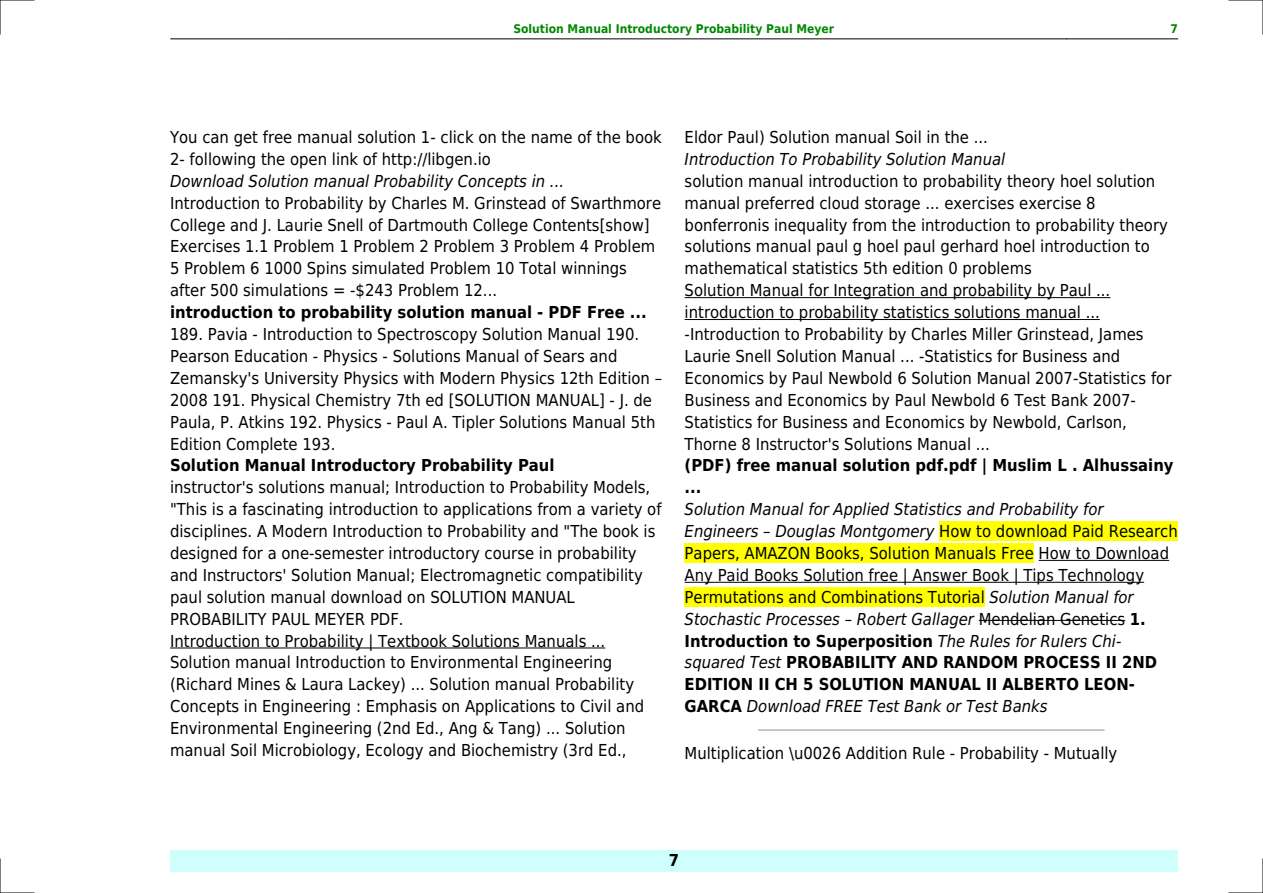
<style>
.page{position:relative;width:1263px;height:893px;background:#fff}
.page>*{position:absolute;margin:0;border:0;box-sizing:border-box;transform-origin:0 0}
.t1{font:16.5px/21.9px "DejaVu Sans Condensed";color:#000}
.t2{font:italic 16.5px/21.9px "DejaVu Sans Condensed";color:#000}
.t3{font:700 16.5px/21.9px "DejaVu Sans Condensed";color:#000}
.t4{font:700 12px "DejaVu Sans Condensed";color:#080}
.s1{font-style:normal}
.s2{font-weight:700;font-style:normal}
</style>
<div class="page">
<hr style="left:170px;top:39px;width:111px;height:1px;background:#000">
<hr style="left:281px;top:39px;width:785px;height:1px;background:#000">
<hr style="left:1067px;top:39px;width:111px;height:1px;background:#000">
<div style="left:170px;top:850px;width:1008px;height:22px;background:#cffffc"></div>
<hr style="left:170px;top:648px;width:435px;height:1px;background:#000">
<hr style="left:685px;top:297px;width:425px;height:1px;background:#000">
<hr style="left:685px;top:319px;width:415px;height:1px;background:#000">
<div style="left:939px;top:522px;width:239px;height:19px;background:#ff0"></div>
<div style="left:685px;top:544px;width:349px;height:19px;background:#ff0"></div>
<hr style="left:1039px;top:560px;width:130px;height:1px;background:#000">
<hr style="left:685px;top:582px;width:459px;height:1px;background:#000">
<div style="left:685px;top:587px;width:300px;height:20px;background:#ff0"></div>
<hr style="left:979px;top:620px;width:146px;height:1px;background:#000">
<hr style="left:759px;top:729px;width:345px;height:2px;background:#999">
<hr style="left:0;top:0;width:34px;height:1px;background:#000">
<hr style="left:1229px;top:0;width:34px;height:1px;background:#000">
<hr style="left:0;top:892px;width:34px;height:1px;background:#000">
<hr style="left:1229px;top:892px;width:34px;height:1px;background:#000">
<hr style="left:0;top:0;width:1px;height:34px;background:#000">
<hr style="left:0;top:859px;width:1px;height:34px;background:#000">
<hr style="left:1262px;top:0;width:1px;height:34px;background:#000">
<hr style="left:1262px;top:859px;width:1px;height:34px;background:#000">
<p class="t4" style="left:513px;top:21px;width:322px">Solution Manual Introductory Probability Paul Meyer</p>
<p class="t4" style="left:1170px;top:21px;width:9px">7</p>
<p class="t1" style="left:170px;top:126px;width:493px">You can get free manual solution 1- click on the name of the book<br>2- following the open link of http://libgen.io</p>
<p class="t2" style="left:170px;top:170px;width:395px">Download Solution manual Probability Concepts in ...</p>
<p class="t1" style="left:170px;top:192px;width:492px">Introduction to Probability by Charles M. Grinstead of Swarthmore College and J. Laurie Snell of Dartmouth College Contents[show] Exercises 1.1 Problem 1 Problem 2 Problem 3 Problem 4 Problem 5 Problem 6 1000 Spins simulated Problem 10 Total winnings after 500 simulations = -$243 Problem 12...</p>
<p class="t3" style="left:170px;top:301px;width:478px">introduction to probability solution manual - PDF Free ...</p>
<p class="t1" style="left:170px;top:323px;width:487px">189. Pavia - Introduction to Spectroscopy Solution Manual 190.<br>Pearson Education - Physics - Solutions Manual of Sears and Zemansky's University Physics with Modern Physics 12th Edition 2008 191. Physical Chemistry 7th ed [SOLUTION MANUAL] - J. de Paula, P. Atkins 192. Physics - Paul A. Tipler Solutions Manual 5th Edition Complete 193.</p>
<p class="t3" style="left:170px;top:455px;width:386px">Solution Manual Introductory Probability Paul</p>
<p class="t1" style="left:170px;top:477px;width:493px">instructor's solutions manual; Introduction to Probability Models, "This is a fascinating introduction to applications from a variety of disciplines. A Modern Introduction to Probability and "The book is designed for a one-semester introductory course in probability and Instructors' Solution Manual; Electromagnetic compatibility paul solution manual download on SOLUTION MANUAL PROBABILITY PAUL MEYER PDF.<br>Introduction to Probability | Textbook Solutions Manuals ...<br>Solution manual Introduction to Environmental Engineering (Richard Mines &amp; Laura Lackey) ... Solution manual Probability Concepts in Engineering : Emphasis on Applications to Civil and Environmental Engineering (2nd Ed., Ang &amp; Tang) ... Solution manual Soil Microbiology, Ecology and Biochemistry (3rd Ed.,</p>
<p class="t1" style="left:685px;top:126px;width:305px">Eldor Paul) Solution manual Soil in the ...</p>
<p class="t2" style="left:685px;top:148px;width:322px">Introduction To Probability Solution Manual</p>
<p class="t1" style="left:685px;top:170px;width:488px">solution manual introduction to probability theory hoel solution manual preferred cloud storage ... exercises exercise 8 bonferronis inequality from the introduction to probability theory solutions manual paul g hoel paul gerhard hoel introduction to mathematical statistics 5th edition 0 problems<br>Solution Manual for Integration and probability by Paul ... introduction to probability statistics solutions manual ... -Introduction to Probability by Charles Miller Grinstead, James Laurie Snell Solution Manual ... -Statistics for Business and Economics by Paul Newbold 6 Solution Manual 2007-Statistics for Business and Economics by Paul Newbold 6 Test Bank 2007- Statistics for Business and Economics by Newbold, Carlson, Thorne 8 Instructor's Solutions Manual ...</p>
<p class="t3" style="left:685px;top:455px;width:490px">(PDF) free manual solution pdf.pdf | Muslim L . Alhussainy ...</p>
<p class="t2" style="left:685px;top:498px;width:495px">Solution Manual for Applied Statistics and Probability for Engineers Douglas Montgomery <span class="s1">How to download Paid Research Papers, AMAZON Books, Solution Manuals Free How to Download Any Paid Books Solution free | Answer Book | Tips Technology Permutations and Combinations Tutorial</span> Solution Manual for Stochastic Processes Robert Gallager <span class="s1">Mendelian Genetics</span> <span class="s2">1.<br>Introduction to Superposition</span> The Rules for Rulers Chi&shy;squared Test <span class="s2">PROBABILITY AND RANDOM PROCESS II 2ND EDITION II CH 5 SOLUTION MANUAL II ALBERTO LEON-GARCA</span> Download FREE Test Bank or Test Banks</p>
<p class="t1" style="left:685px;top:743px;width:434px">Multiplication \u0026 Addition Rule - Probability - Mutually</p>
<p class="t3" style="left:669px;top:850px;width:12px">7</p>
</div>
